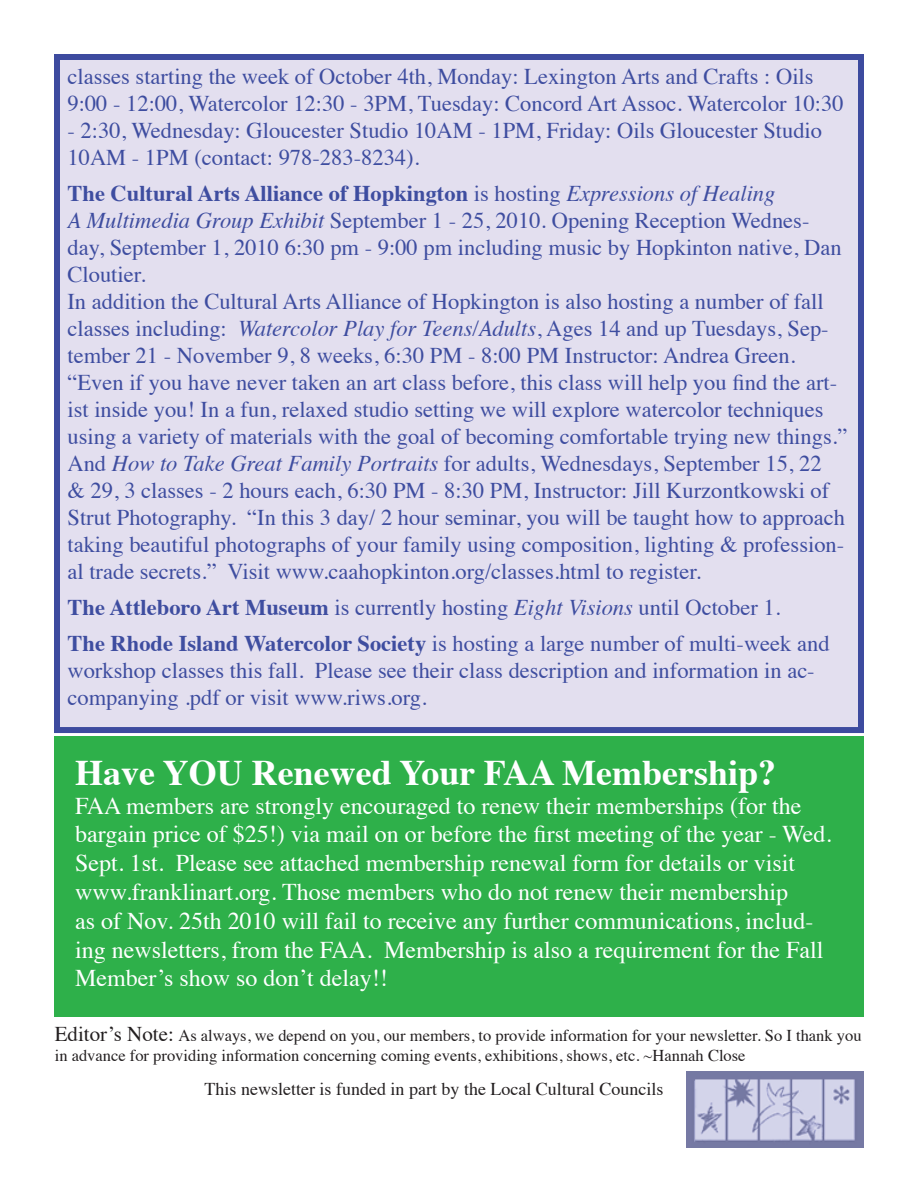
<style>
.page{position:relative;width:918px;height:1188px;background:#fff}
.page>*{position:absolute;margin:0;border:0;box-sizing:border-box;transform-origin:0 0}
.t1{font:700 36px "Times";color:#fff}
.t2{font:24px/28.8px "Times";color:#fff}
.t3{font:22.5px/27px "Times";color:#3e4da0}
.t4{font:18px "Times";color:#231f20}
.t5{font:16.5px/19.8px "Times";color:#231f20}
.s1{font-weight:700}
.s2{font-style:italic}
.s3{font-size:21px}
</style>
<div class="page">
<img style="left:686px;top:1072px;width:178px;height:76px">
<div style="left:57px;top:57px;width:804px;height:673px;background:#e3dfef"></div>
<div style="left:54px;top:54px;width:810px;height:679px;border:6px solid #3d4b9f"></div>
<div style="left:54px;top:736px;width:810px;height:281px;background:#2eb04a"></div>
<p class="t3" style="left:68px;top:61px;width:778px">classes starting the week of October 4th, Monday: Lexington Arts and Crafts : Oils<br>9:00 - 12:00, Watercolor 12:30 - 3PM, Tuesday: Concord Art Assoc. Watercolor 10:30</p>
<p class="t3" style="left:68px;top:115px;width:756px">- 2:30, Wednesday: Gloucester Studio 10AM - 1PM, Friday: Oils Gloucester Studio<br>10AM - 1PM (contact: 978-283-8234).</p>
<p class="t3" style="left:68px;top:178px;width:781px"><span class="s1">The Cultural Arts Alliance of Hopkington</span> is hosting <span class="s2">Expressions of Healing<br>A Multimedia Group Exhibit</span> September 1 - 25, 2010. Opening Reception Wednes&shy;day, September 1, 2010 6:30 pm - 9:00 pm including music by Hopkinton native, Dan Cloutier.<br>In addition the Cultural Arts Alliance of Hopkington is also hosting a number of fall classes including: <span class="s2">Watercolor Play for Teens/Adults</span>, Ages 14 and up Tuesdays, Sep&shy;tember 21 - November 9, 8 weeks, 6:30 PM - 8:00 PM Instructor: Andrea Green. “Even if you have never taken an art class before, this class will help you find the art&shy;ist inside you! In a fun, relaxed studio setting we will explore watercolor techniques using a variety of materials with the goal of becoming comfortable trying new things.” And <span class="s2">How to Take Great Family Portraits</span> for adults, Wednesdays, September 15, 22<br>&amp; 29, 3 classes - 2 hours each, 6:30 PM - 8:30 PM, Instructor: Jill Kurzontkowski of Strut Photography. “In this 3 day/ 2 hour seminar, you will be taught how to approach taking beautiful photographs of your family using composition, lighting &amp; profession&shy;al trade secrets.” Visit www.caahopkinton.org/classes.html to register.</p>
<p class="t3" style="left:68px;top:588px;width:764px;line-height:36px"><span class="s1">The Attleboro Art Museum</span> is currently hosting <span class="s2">Eight Visions</span> until October 1.<br><span class="s1">The Rhode Island Watercolor Society</span> is hosting a large number of multi-week and</p>
<p class="t3" style="left:68px;top:655px;width:749px">workshop classes this fall. Please see their class description and information in ac&shy;companying .pdf or visit www.riws.org.</p>
<h1 class="t1" style="left:75px;top:738px;width:703px">Have YOU Renewed Your FAA Membership?</h1>
<p class="t2" style="left:75px;top:789px;width:758px">FAA members are strongly encouraged to renew their memberships (for the bargain price of $25!) via mail on or before the first meeting of the year - Wed.<br>Sept. 1st. Please see attached membership renewal form for details or visit www.franklinart.org. Those members who do not renew their membership<br>as of Nov. 25th 2010 will fail to receive any further communications, includ&shy;ing newsletters, from the FAA. Membership is also a requirement for the Fall Member’s show so don’t delay!!</p>
<p class="t5" style="left:55px;top:1024px;width:808px"><span class="s3">Editor’s Note:</span> As always, we depend on you, our members, to provide information for your newsletter. So I thank you in advance for providing information concerning coming events, exhibitions, shows, etc. ~Hannah Close</p>
<p class="t4" style="left:205px;top:1072px;width:460px">This newsletter is funded in part by the Local Cultural Councils</p>
</div>
